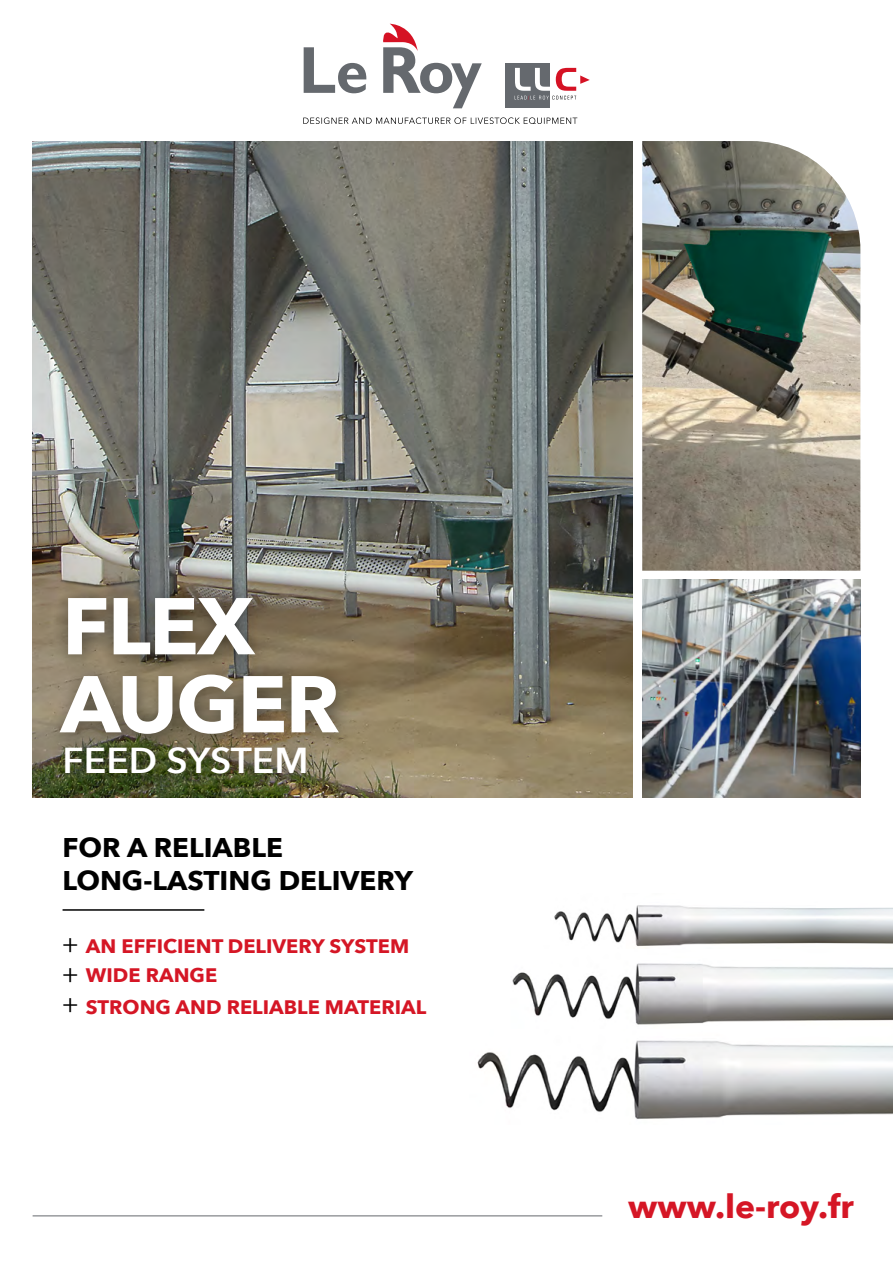
<style>
.page{position:relative;width:893px;height:1263px;background:#fff}
.page>*{position:absolute;margin:0;border:0;box-sizing:border-box;transform-origin:0 0}
.t1{font:700 79.5px/78px "Avenir Next";letter-spacing:-.02em;color:#fff}
.t2{font:600 36px "Avenir Next";color:#fff}
.t3{font:700 32.7px "Avenir Next";color:#d51625}
.t4{font:700 27px/32.4px "Avenir Next";color:#000}
.t5{font:700 19.5px/30.6px "Avenir Next";color:#d51625}
.s1{font-family:"Roboto";font-weight:300;font-size:27px;color:#000}
</style>
<div class="page">
<img style="left:33px;top:141px;width:599px;height:657px">
<div style="left:46px;top:582px;width:312px;height:212px;background:#000;opacity:.5"></div>
<hr style="left:33px;top:1215px;width:569px;height:1px;background:#65696e">
<hr style="left:63px;top:909px;width:141px;height:2px;background:#000">
<img style="left:642px;top:580px;width:218px;height:218px">
<img style="left:477px;top:1040px;width:416px;height:79px">
<img style="left:512px;top:963px;width:381px;height:62px">
<img style="left:554px;top:905px;width:339px;height:42px">
<img style="left:642px;top:141px;width:218px;height:430px">
<svg style="left:304px;top:47px;width:62px;height:46px"></svg>
<svg style="left:383px;top:24px;width:99px;height:84px"></svg>
<div style="left:505px;top:63px;width:45px;height:45px;background:#65696e"></div>
<svg style="left:515px;top:68px;width:75px;height:32px"></svg>
<svg style="left:303px;top:117px;width:274px;height:7px"></svg>
<h1 class="t1" style="left:61px;top:586px;width:281px">FLEX<br>AUGER</h1>
<h2 class="t2" style="left:62px;top:729px;width:248px">FEED SYSTEM</h2>
<h3 class="t4" style="left:63px;top:831px;width:352px">FOR A RELIABLE<br>LONG-LASTING DELIVERY</h3>
<p class="t5" style="left:63px;top:930px;width:365px"><span class="s1">+</span> AN EFFICIENT DELIVERY SYSTEM <span class="s1">+</span> WIDE RANGE<br><span class="s1">+</span> STRONG AND RELIABLE MATERIAL</p>
<h3 class="t3" style="left:628px;top:1178px;width:227px">www.le-roy.fr</h3>
</div>
